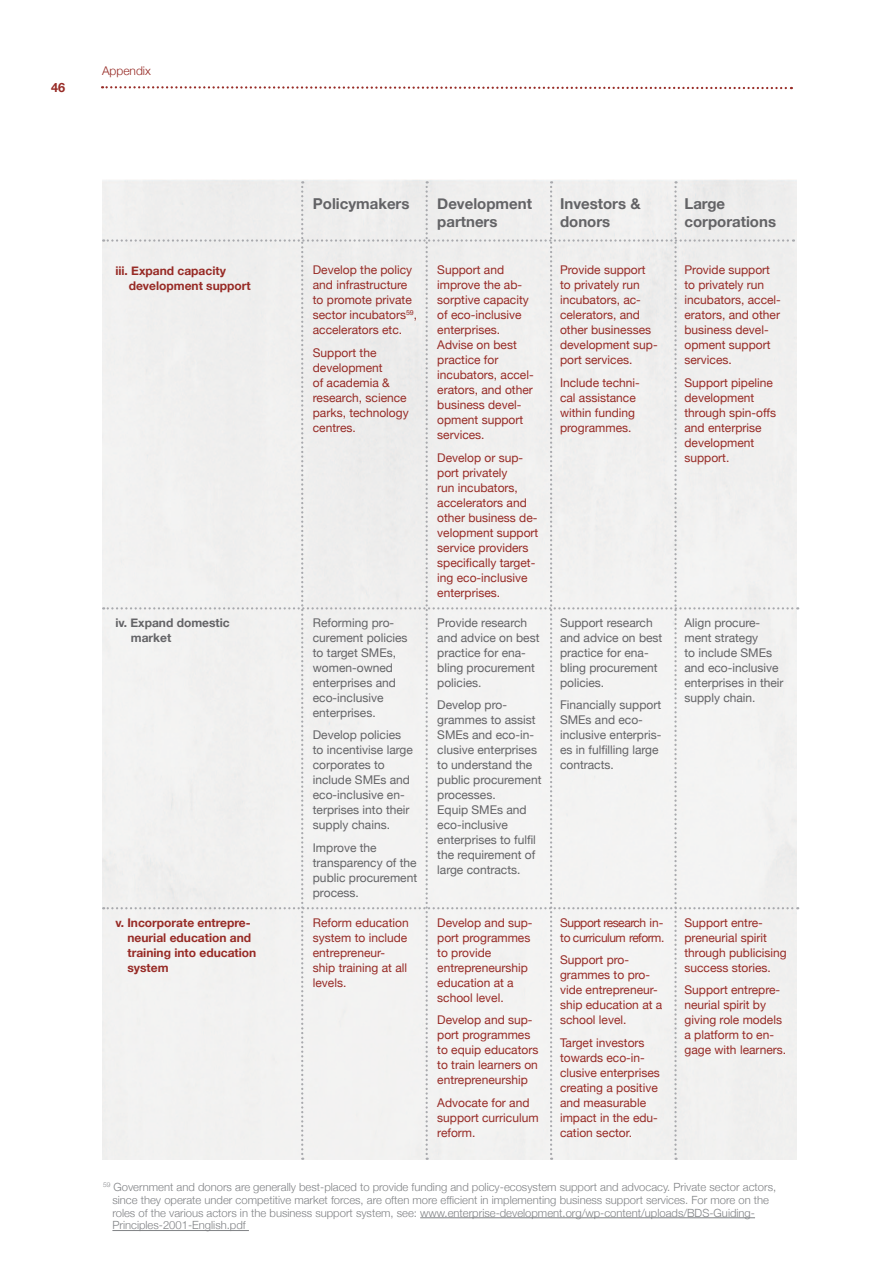
<style>
.page{position:relative;width:893px;height:1263px;background:#fff}
.page>*{position:absolute;margin:0;border:0;box-sizing:border-box;transform-origin:0 0}
.t1{font:700 15px/18px "Helvetica Neue";color:#636366}
.t2{font:700 12.75px "Helvetica Neue";color:#972b26}
.t3{font:12px/15px "Helvetica Neue";color:#972b26}
.t4{font:12px/15px "Helvetica Neue";color:#636366}
.t5{font:700 12px/15px "Helvetica Neue";color:#972b26}
.t6{font:12px/15px "Helvetica Neue";letter-spacing:-.04em;color:#972b26}
.t7{font:700 12px/15px "Helvetica Neue";color:#636366}
.t8{font:300 12px "Helvetica Neue";color:#972b26}
.t9{font:300 11.25px/12.8px "Helvetica Neue";color:#808285}
</style>
<div class="page">
<svg style="left:102px;top:86px;width:690px;height:4px"></svg>
<div style="left:103px;top:181px;width:695px;height:979px;background:#f1f1f0"></div>
<hr style="left:420px;top:1217px;width:335px;height:1px;background:#808285">
<hr style="left:112px;top:1230px;width:137px;height:1px;background:#808285">
<p class="t2" style="left:51px;top:80px;width:16px">46</p>
<p class="t8" style="left:102px;top:64px;width:50px">Appendix</p>
<p class="t5" style="left:129px;top:263px;width:123px;text-indent:-13px">iii. Expand capacity development support</p>
<p class="t7" style="left:131px;top:615px;width:100px;text-indent:-16px">iv. Expand domestic market</p>
<p class="t5" style="left:127px;top:915px;width:130px;text-indent:-12px">v. Incorporate entrepre&shy;neurial education and training into education system</p>
<p class="t1" style="left:313px;top:194px;width:98px">Policymakers</p>
<p class="t1" style="left:437px;top:194px;width:96px">Development partners</p>
<p class="t1" style="left:560px;top:194px;width:82px">Investors &amp; donors</p>
<p class="t1" style="left:684px;top:194px;width:93px">Large corporations</p>
<p class="t3" style="left:313px;top:262px;width:106px">Develop the policy and infrastructure to promote private sector incubators<sup>59</sup>, accelerators etc.</p>
<p class="t3" style="left:313px;top:345px;width:97px">Support the development<br>of academia &amp; research, science parks, technology centres.</p>
<p class="t3" style="left:437px;top:262px;width:98px">Support and improve the ab&shy;sorptive capacity of eco-inclusive enterprises.<br>Advise on best practice for incubators, accel&shy;erators, and other business devel&shy;opment support services.</p>
<p class="t3" style="left:437px;top:450px;width:103px">Develop or sup&shy;port privately<br>run incubators, accelerators and other business de&shy;velopment support service providers specifically target&shy;ing eco-inclusive enterprises.</p>
<p class="t4" style="left:437px;top:615px;width:104px">Provide research and advice on best practice for ena&shy;bling procurement policies.</p>
<p class="t4" style="left:437px;top:697px;width:106px">Develop pro&shy;grammes to assist<br>SMEs and eco-in&shy;clusive enterprises to understand the public procurement processes.<br>Equip SMEs and eco-inclusive enterprises to fulfil the requirement of large contracts.</p>
<p class="t3" style="left:560px;top:262px;width:99px">Provide support to privately run incubators, ac&shy;celerators, and other businesses development sup&shy;port services.</p>
<p class="t3" style="left:560px;top:375px;width:81px">Include techni&shy;cal assistance within funding programmes.</p>
<p class="t3" style="left:684px;top:262px;width:98px">Provide support to privately run incubators, accel&shy;erators, and other business devel&shy;opment support services.</p>
<p class="t3" style="left:684px;top:375px;width:93px">Support pipeline development through spin-offs and enterprise development support.</p>
<p class="t4" style="left:560px;top:615px;width:104px">Support research and advice on best practice for ena&shy;bling procurement policies.</p>
<p class="t4" style="left:560px;top:697px;width:103px">Financially support<br>SMEs and eco&shy;inclusive enterpris&shy;es in fulfilling large contracts.</p>
<p class="t4" style="left:313px;top:615px;width:96px">Reforming pro&shy;curement policies to target SMEs, women-owned enterprises and eco-inclusive enterprises.</p>
<p class="t4" style="left:313px;top:727px;width:101px">Develop policies to incentivise large corporates to include SMEs and eco-inclusive en&shy;terprises into their supply chains.</p>
<p class="t4" style="left:313px;top:840px;width:106px">Improve the transparency of the public procurement process.</p>
<p class="t3" style="left:313px;top:915px;width:97px">Reform education system to include entrepreneur&shy;ship training at all levels.</p>
<p class="t4" style="left:684px;top:615px;width:101px">Align procure&shy;ment strategy<br>to include SMEs and eco-inclusive enterprises in their supply chain.</p>
<p class="t6" style="left:560px;top:915px;width:106px">Support research in&shy;to curriculum reform.</p>
<p class="t3" style="left:560px;top:952px;width:104px">Support pro&shy;grammes to pro&shy;vide entrepreneur&shy;ship education at a school level.</p>
<p class="t3" style="left:560px;top:1035px;width:101px">Target investors towards eco-in&shy;clusive enterprises creating a positive and measurable impact in the edu&shy;cation sector.</p>
<p class="t3" style="left:684px;top:915px;width:104px">Support entre&shy;preneurial spirit through publicising success stories.</p>
<p class="t3" style="left:684px;top:982px;width:103px">Support entrepre&shy;neurial spirit by giving role models a platform to en&shy;gage with learners.</p>
<p class="t3" style="left:437px;top:915px;width:97px">Develop and sup&shy;port programmes to provide entrepreneurship education at a school level.</p>
<p class="t3" style="left:437px;top:1012px;width:103px">Develop and sup&shy;port programmes to equip educators to train learners on entrepreneurship</p>
<p class="t3" style="left:437px;top:1095px;width:103px">Advocate for and support curriculum reform.</p>
<p class="t9" style="left:112px;top:1180px;width:665px;text-indent:-9px"><sup>59</sup> Government and donors are generally best-placed to provide funding and policy-ecosystem support and advocacy. Private sector actors, since they operate under competitive market forces, are often more efficient in implementing business support services. For more on the roles of the various actors in the business support system, see: www.enterprise-development.org/wp-content/uploads/BDS-Guiding-Principles-2001-English.pdf</p>
</div>
